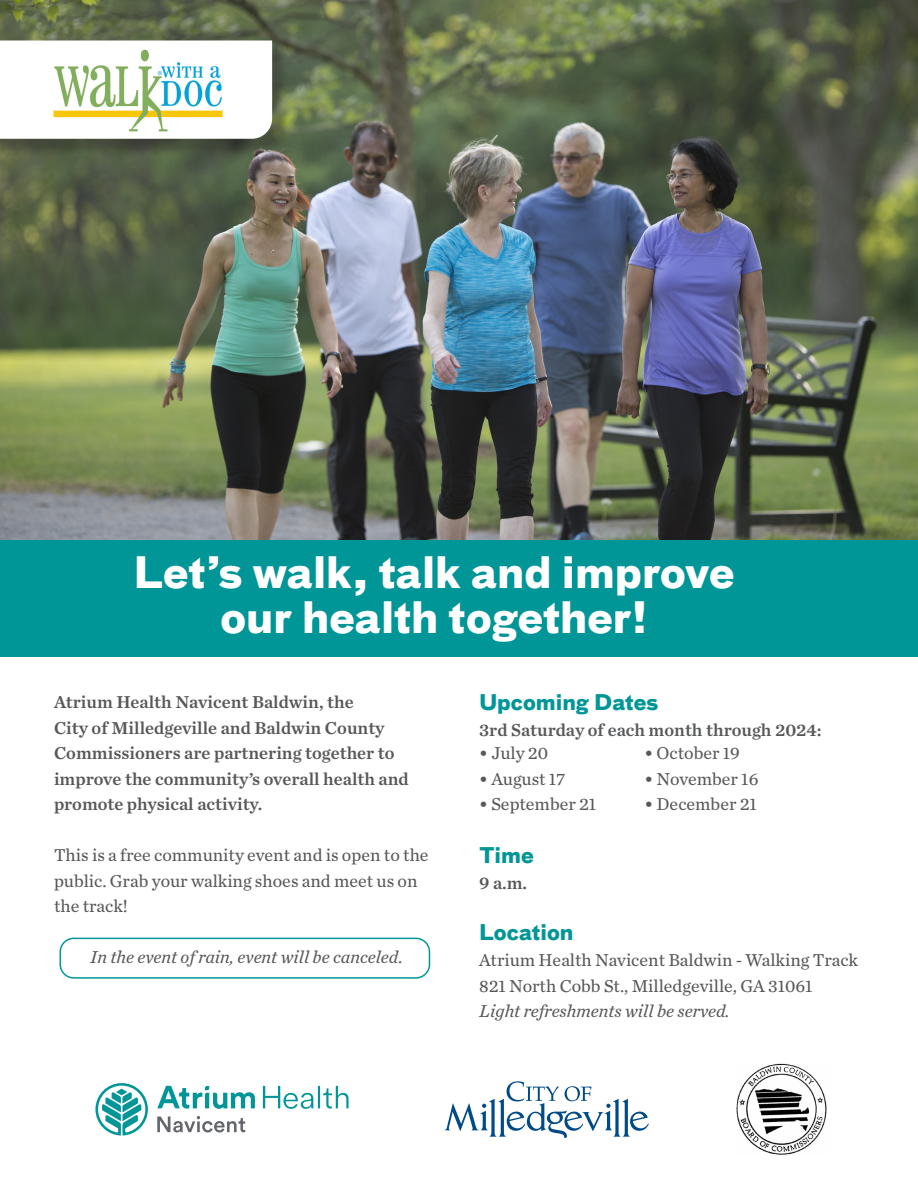
<style>
.page{position:relative;width:918px;height:1188px;background:#fff}
.page>*{position:absolute;margin:0;border:0;box-sizing:border-box;transform-origin:0 0}
.t1{font:700 42px "Bau Pro";color:#fff}
.t2{font:700 21px "Bau Pro";color:#009698}
.t3{font:18px/25.5px "Chronicle Text G2";color:#57585a}
.t4{font:18px/25.5px "Chronicle Text G2 Semi";color:#57585a}
.t5{font:italic 18px "Chronicle Text G2";color:#57585a}
.s1{font-style:normal}
.s2{font-weight:700}
.s3{font-style:italic}
</style>
<div class="page">
<div style="left:60px;top:938px;width:370px;height:41px;border:2px solid #009698;border-radius:14px"></div>
<svg style="left:157px;top:1116px;width:88px;height:17px"></svg>
<svg style="left:95px;top:1083px;width:53px;height:53px"></svg>
<svg style="left:157px;top:1086px;width:192px;height:23px"></svg>
<svg style="left:444px;top:1081px;width:205px;height:57px"></svg>
<img style="left:736px;top:1063px;width:91px;height:92px">
<div style="left:0;top:540px;width:918px;height:117px;background:#009698"></div>
<img style="left:0;top:0;width:918px;height:540px">
<div style="left:0;top:43px;width:291px;height:115px;background:#231f20;opacity:.4"></div>
<svg style="left:0;top:40px;width:272px;height:99px"></svg>
<img style="left:47px;top:48px;width:183px;height:84px">
<p class="t1" style="left:134px;top:536px;width:603px">Let’s walk, talk and improve</p>
<p class="t1" style="left:220px;top:581px;width:429px">our health together!</p>
<p class="t4" style="left:54px;top:688px;width:356px">Atrium Health Navicent Baldwin, the<br>City of Milledgeville and Baldwin County Commissioners are partnering together to improve the community’s overall health and promote physical activity.</p>
<p class="t3" style="left:54px;top:841px;width:376px">This is a free community event and is open to the public. Grab your walking shoes and meet us on the track!</p>
<p class="t5" style="left:90px;top:943px;width:314px">In the event of rain, event will be canceled<span class="s1">.</span></p>
<p class="t2" style="left:479px;top:684px;width:180px">Upcoming Dates</p>
<p class="t4" style="left:479px;top:716px;width:344px">3rd Saturday of each month through 2024:</p>
<p class="t3" style="left:479px;top:740px;width:70px"><span class="s2">•</span> July 20</p>
<p class="t3" style="left:479px;top:765px;width:88px"><span class="s2">•</span> August 17</p>
<p class="t3" style="left:479px;top:791px;width:119px"><span class="s2">•</span> September 21</p>
<p class="t3" style="left:644px;top:740px;width:97px"><span class="s2">•</span> October 19</p>
<p class="t3" style="left:644px;top:765px;width:115px"><span class="s2">•</span> November 16</p>
<p class="t3" style="left:644px;top:791px;width:114px"><span class="s2">•</span> December 21</p>
<p class="t2" style="left:479px;top:837px;width:56px">Time</p>
<p class="t4" style="left:479px;top:869px;width:49px">9 a.m.</p>
<p class="t2" style="left:479px;top:914px;width:96px">Location</p>
<p class="t3" style="left:479px;top:947px;width:380px">Atrium Health Navicent Baldwin - Walking Track<br>821 North Cobb St., Milledgeville, GA 31061<br><span class="s3">Light refreshments will be served.</span></p>
</div>
